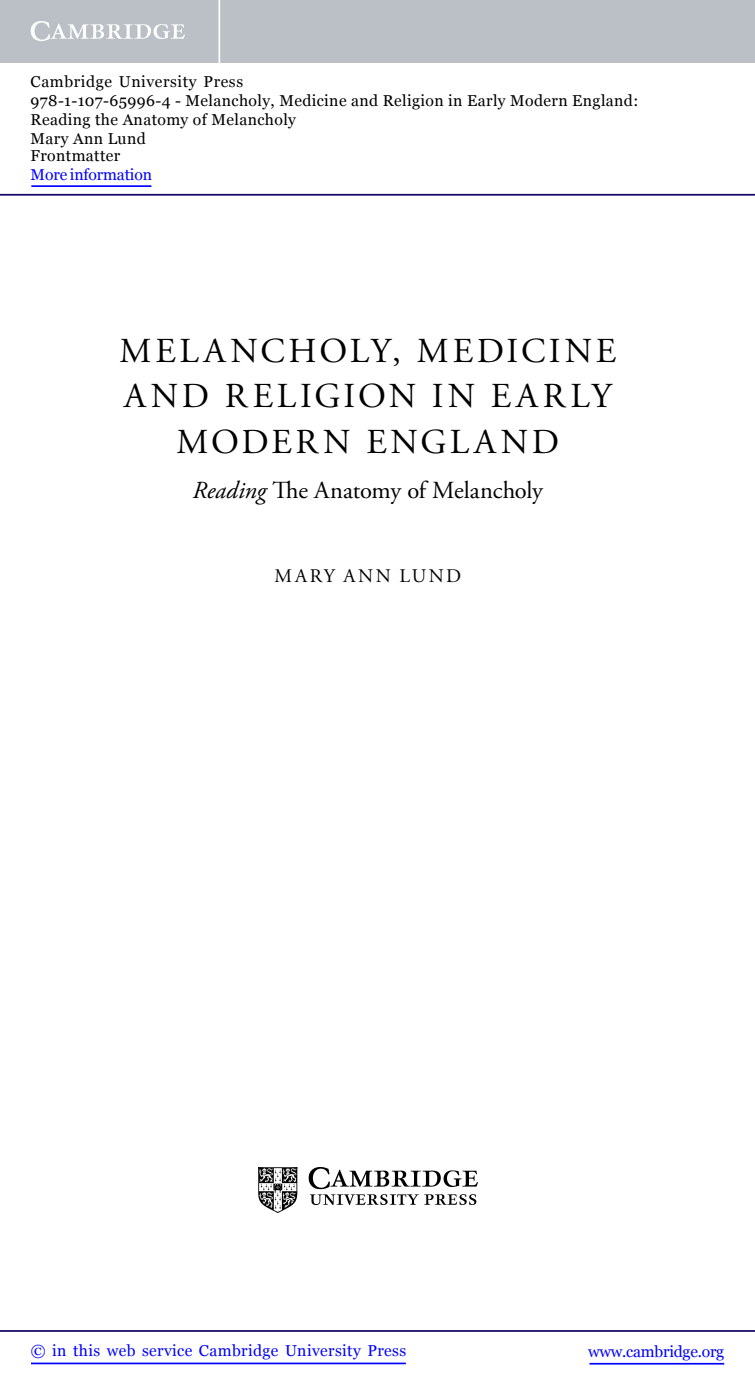
<style>
.page{position:relative;width:755px;height:1390px;background:#fff}
.page>*{position:absolute;margin:0;border:0;box-sizing:border-box;transform-origin:0 0}
.t1{font:35px/45.5px "Adobe Garamond Pro";letter-spacing:.105em;color:#000;text-align:center}
.t2{font:24.5px "Adobe Garamond Pro";letter-spacing:-.01em;color:#000}
.t3{font:19.25px "Adobe Garamond Pro";letter-spacing:.13em;color:#000}
.t4{font:15.75px/18.6px "Georgia";letter-spacing:.025em;color:#000}
.t5{font:15.75px "Georgia";letter-spacing:.025em;color:#00f}
.t6{font:15.75px "Georgia";letter-spacing:-.015em;color:#00f}
.t7{font:15.75px "Georgia";letter-spacing:-.01em;color:#00f}
.s1{font-style:italic}
</style>
<div class="page">
<img style="left:258px;top:1167px;width:219px;height:46px">
<hr style="left:589px;top:1363px;width:134px;height:1px;background:#00f">
<hr style="left:0;top:1330px;width:754px;height:2px;background:#150666">
<hr style="left:31px;top:1362px;width:374px;height:2px;background:#00f">
<div style="left:0;top:0;width:754px;height:63px;background:#bac0c6"></div>
<svg style="left:31px;top:21px;width:154px;height:20px"></svg>
<hr style="left:218px;top:0;width:2px;height:63px;background:#fff">
<hr style="left:0;top:194px;width:754px;height:2px;background:#150666">
<hr style="left:31px;top:185px;width:120px;height:2px;background:#00f">
<p class="t4" style="left:31px;top:72px;width:608px">Cambridge University Press<br>978-1-107-65996-4 - Melancholy, Medicine and Religion in Early Modern England:<br>Reading the Anatomy of Melancholy<br>Mary Ann Lund<br>Frontmatter</p>
<p class="t7" style="left:31px;top:166px;width:123px">More information</p>
<h1 class="t1" style="left:119px;top:331px;width:498px">MELANCHOLY, MEDICINE<br>AND RELIGION IN EARLY<br>MODERN ENGLAND</h1>
<h2 class="t2" style="left:192px;top:481px;width:351px"><span class="s1">Reading</span> The Anatomy of Melancholy</h2>
<p class="t3" style="left:274px;top:568px;width:188px">MARY ANN LUND</p>
<p class="t5" style="left:31px;top:1342px;width:376px">© in this web service Cambridge University Press</p>
<p class="t6" style="left:587px;top:1342px;width:137px">www.cambridge.org</p>
</div>
